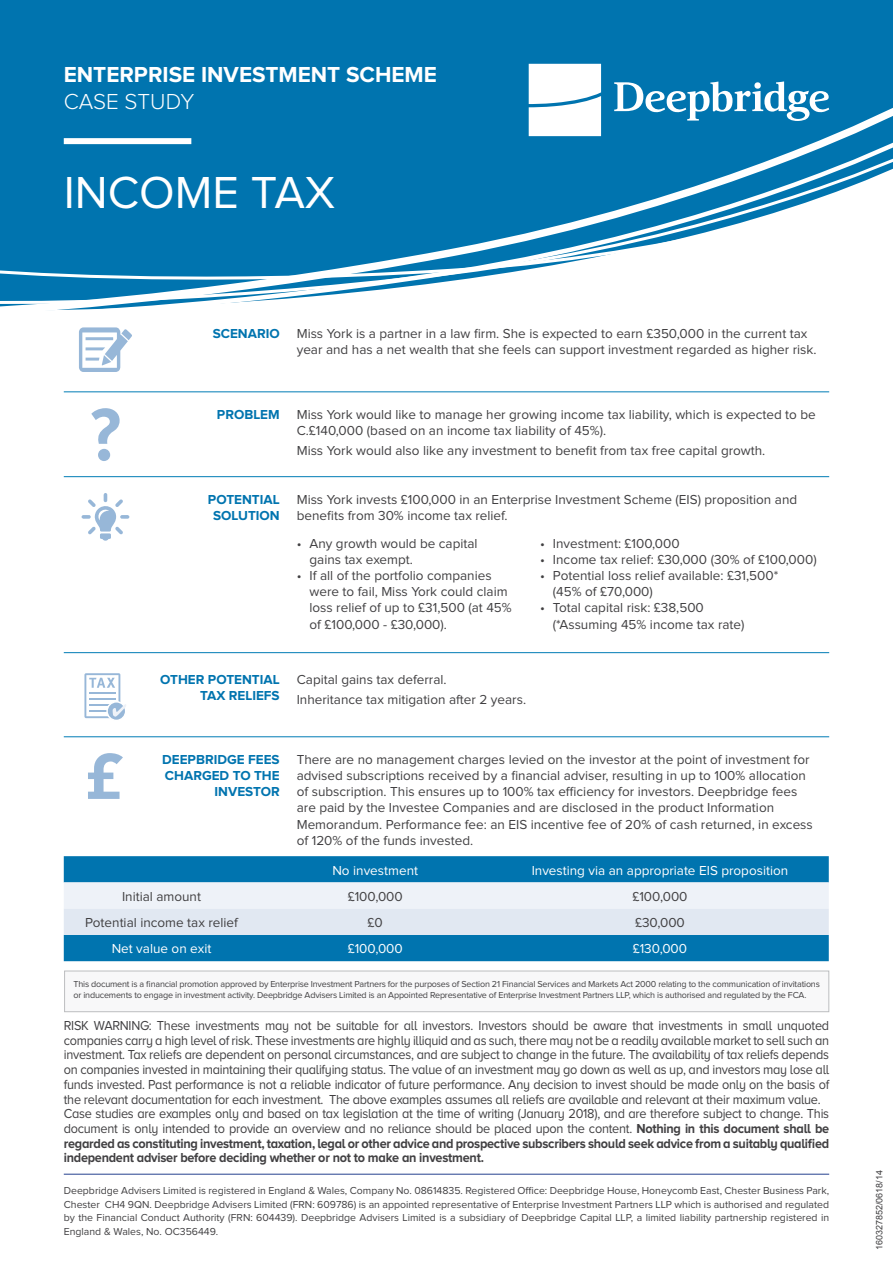
<style>
.page{position:relative;width:893px;height:1263px;background:#0074af}
.page>*{position:absolute;margin:0;border:0;box-sizing:border-box;transform-origin:0 0}
.t1{font:46.5px "Proxima Nova";color:#fff}
.t2{font:700 22.5px "Proxima Nova";color:#fff}
.t3{font:300 22.5px "Proxima Nova";color:#fff}
.t4{font:13.5px/16.2px "Proxima Nova";color:#414042}
.t5{font:13.5px/14.7px "Proxima Nova A";letter-spacing:-.02em;color:#414042;scale:.94 1}
.t6{font:700 13.5px/16.2px "Proxima Nova";color:#0074af;text-align:right}
.t7{font:13.5px "Proxima Nova";color:#fff}
.t8{font:10.5px/13.5px "Proxima Nova";color:#414042;text-align:justify}
.t9{font:9px/10.8px "Proxima Nova";letter-spacing:-.02em;color:#414042}
.t10{font:9px "Arial";color:#414042}
.s1{font-weight:700}
</style>
<div class="page">
<div style="left:0;top:331px;width:893px;height:932px;background:#fff"></div>
<svg style="left:0;top:121px;width:893px;height:210px"></svg>
<div style="left:529px;top:64px;width:72px;height:72px;background:#fff"></div>
<svg style="left:614px;top:81px;width:215px;height:40px"></svg>
<hr style="left:64px;top:1174px;width:765px;height:1px;background:#25408f">
<svg style="left:64px;top:970px;width:766px;height:42px;background:#f5f5f6"></svg>
<div style="left:64px;top:138px;width:127px;height:6px;background:#fff"></div>
<svg style="left:64px;top:856px;width:765px;height:105px"></svg>
<svg style="left:64px;top:882px;width:765px;height:53px;background:#e6ecf4"></svg>
<svg style="left:79px;top:327px;width:53px;height:45px;background:#cfdeed"></svg>
<hr style="left:64px;top:391px;width:765px;height:1px;background:#007cb5">
<svg style="left:91px;top:408px;width:29px;height:53px;background:#d6e3ef"></svg>
<hr style="left:64px;top:476px;width:765px;height:1px;background:#007cb5">
<svg style="left:82px;top:493px;width:47px;height:48px;background:#e0e9f3"></svg>
<hr style="left:64px;top:652px;width:765px;height:1px;background:#007cb5">
<div style="left:106px;top:701px;width:20px;height:20px;border:2px solid #fff;border-radius:50%"></div>
<svg style="left:84px;top:673px;width:42px;height:45px;background:#d8e4f0"></svg>
<hr style="left:64px;top:736px;width:765px;height:1px;background:#007cb5">
<svg style="left:88px;top:753px;width:35px;height:46px;background:#cadaeb"></svg>
<h2 class="t2" style="left:64px;top:61px;width:372px">ENTERPRISE INVESTMENT SCHEME</h2>
<h2 class="t3" style="left:64px;top:89px;width:132px">CASE STUDY</h2>
<h1 class="t1" style="left:64px;top:167px;width:273px">INCOME TAX</h1>
<p class="t6" style="left:213px;top:326px;width:69px">SCENARIO</p>
<p class="t4" style="left:297px;top:326px;width:521px">Miss York is a partner in a law firm. She is expected to earn £350,000 in the current tax year and has a net wealth that she feels can support investment regarded as higher risk.</p>
<p class="t6" style="left:217px;top:407px;width:64px">PROBLEM</p>
<p class="t4" style="left:297px;top:407px;width:521px">Miss York would like to manage her growing income tax liability, which is expected to be<br>C.£140,000 (based on an income tax liability of 45%).</p>
<p class="t4" style="left:297px;top:443px;width:470px">Miss York would also like any investment to benefit from tax free capital growth.</p>
<p class="t6" style="left:208px;top:491px;width:73px;text-align:center">POTENTIAL<br>SOLUTION</p>
<p class="t4" style="left:297px;top:491px;width:502px">Miss York invests £100,000 in an Enterprise Investment Scheme (EIS) proposition and benefits from 30% income tax relief.</p>
<p class="t4" style="left:309px;top:535px;width:170px;text-indent:-13px">• Any growth would be capital gains tax exempt.</p>
<p class="t4" style="left:309px;top:568px;width:204px;text-indent:-13px">• If all of the portfolio companies were to fail, Miss York could claim loss relief of up to £31,500 (at 45% of £100,000 - £30,000).</p>
<p class="t4" style="left:540px;top:535px;width:141px">• Investment: £100,000</p>
<p class="t4" style="left:540px;top:551px;width:278px">• Income tax relief: £30,000 (30% of £100,000)</p>
<p class="t4" style="left:553px;top:568px;width:227px;text-indent:-13px">• Potential loss relief available: £31,500* (45% of £70,000)</p>
<p class="t4" style="left:553px;top:600px;width:193px;text-indent:-13px">• Total capital risk: £38,500 (*Assuming 45% income tax rate)</p>
<p class="t6" style="left:160px;top:672px;width:121px">OTHER POTENTIAL<br>TAX RELIEFS</p>
<p class="t4" style="left:297px;top:669px;width:231px;line-height:20.4px">Capital gains tax deferral.<br>Inheritance tax mitigation after 2 years.</p>
<p class="t6" style="left:162px;top:751px;width:119px">DEEPBRIDGE FEES<br>CHARGED TO THE<br>INVESTOR</p>
<p class="t4" style="left:297px;top:751px;width:518px">There are no management charges levied on the investor at the point of investment for advised subscriptions received by a financial adviser, resulting in up to 100% allocation of subscription. This ensures up to 100% tax efficiency for investors. Deepbridge fees are paid by the Investee Companies and are disclosed in the product Information Memorandum. Performance fee: an EIS incentive fee of 20% of cash returned, in excess of 120% of the funds invested.</p>
<p class="t7" style="left:332px;top:863px;width:87px">No investment</p>
<p class="t7" style="left:532px;top:863px;width:258px">Investing via an appropriate EIS proposition</p>
<p class="t4" style="left:122px;top:889px;width:81px">Initial amount</p>
<p class="t4" style="left:348px;top:889px;width:57px">£100,000</p>
<p class="t4" style="left:632px;top:889px;width:57px">£100,000</p>
<p class="t4" style="left:85px;top:915px;width:154px">Potential income tax relief</p>
<p class="t4" style="left:368px;top:915px;width:17px">£0</p>
<p class="t4" style="left:635px;top:915px;width:51px">£30,000</p>
<p class="t7" style="left:112px;top:941px;width:101px">Net value on exit</p>
<p class="t7" style="left:348px;top:941px;width:57px">£100,000</p>
<p class="t7" style="left:633px;top:941px;width:56px">£130,000</p>
<p class="t9" style="left:73px;top:979px;width:748px">This document is a financial promotion approved by Enterprise Investment Partners for the purposes of Section 21 Financial Services and Markets Act 2000 relating to the communication of invitations or inducements to engage in investment activity. Deepbridge Advisers Limited is an Appointed Representative of Enterprise Investment Partners LLP, which is authorised and regulated by the FCA.</p>
<p class="t5" style="left:64px;top:1018px;width:816px">RISK WARNING: These investments may not be suitable for all investors. Investors should be aware that investments in small unquoted companies carry a high level of risk. These investments are highly illiquid and as such, there may not be a readily available market to sell such an investment. Tax reliefs are dependent on personal circumstances, and are subject to change in the future. The availability of tax reliefs depends on companies invested in maintaining their qualifying status. The value of an investment may go down as well as up, and investors may lose all funds invested. Past performance is not a reliable indicator of future performance. Any decision to invest should be made only on the basis of the relevant documentation for each investment. The above examples assumes all reliefs are available and relevant at their maximum value.<br>Case studies are examples only and based on tax legislation at the time of writing (January 2018), and are therefore subject to change. This document is only intended to provide an overview and no reliance should be placed upon the content. <span class="s1">Nothing in this document shall be regarded as constituting investment, taxation, legal or other advice and prospective subscribers should seek advice from a suitably qualified independent adviser before deciding whether or not to make an investment.</span></p>
<p class="t8" style="left:64px;top:1184px;width:767px">Deepbridge Advisers Limited is registered in England &amp; Wales, Company No. 08614835. Registered Office: Deepbridge House, Honeycomb East, Chester Business Park, Chester CH4 9QN. Deepbridge Advisers Limited (FRN: 609786) is an appointed representative of Enterprise Investment Partners LLP which is authorised and regulated by the Financial Conduct Authority (FRN: 604439). Deepbridge Advisers Limited is a subsidiary of Deepbridge Capital LLP, a limited liability partnership registered in England &amp; Wales, No. OC356449.</p>
<p class="t10" style="left:873px;top:1250px;width:82px;rotate:-90deg">160327852/0618/14</p>
</div>
